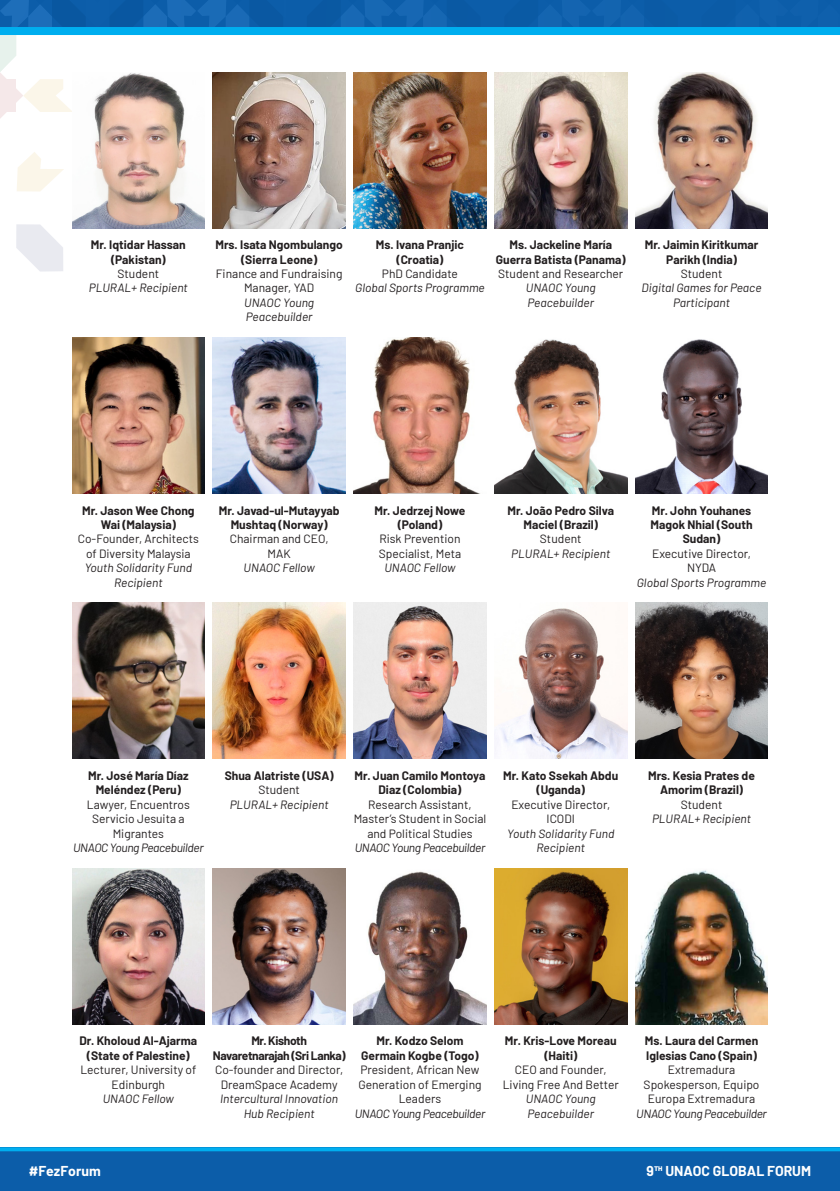
<style>
.page{position:relative;width:840px;height:1191px;background:#fff}
.page>*{position:absolute;margin:0;border:0;box-sizing:border-box;transform-origin:0 0}
.t1{font:700 14px "Barlow";color:#fff}
.t2{font:12px/14.4px "Barlow";color:#231f20;text-align:center}
.t3{font:700 12px/14.4px "Barlow";color:#231f20;text-align:center}
.t4{font:italic 12px/14.4px "Barlow";color:#231f20;text-align:center}
.t5{font:italic 12px "Barlow";letter-spacing:-.03em;color:#231f20}
.t6{font:700 12px/14.4px "Barlow";letter-spacing:-.03em;color:#231f20;text-align:center}
.s1{font-weight:700}
</style>
<div class="page">
<svg style="left:17px;top:152px;width:47px;height:39px"></svg>
<svg style="left:16px;top:224px;width:47px;height:47px"></svg>
<div style="left:0;top:1147px;width:839px;height:44px;background:#0c5da9"></div>
<svg style="left:0;top:0;width:839px;height:119px"></svg>
<div style="left:0;top:27px;width:839px;height:8px;background:#00aeef"></div>
<svg style="left:0;top:1147px;width:839px;height:4px;background:#00a7e9"></svg>
<img style="left:72px;top:72px;width:132px;height:156px">
<img style="left:635px;top:72px;width:132px;height:156px">
<img style="left:494px;top:72px;width:132px;height:156px">
<img style="left:353px;top:72px;width:133px;height:156px">
<img style="left:213px;top:72px;width:132px;height:156px">
<img style="left:72px;top:868px;width:132px;height:156px">
<img style="left:635px;top:870px;width:132px;height:154px">
<img style="left:494px;top:868px;width:132px;height:156px">
<img style="left:353px;top:871px;width:133px;height:153px">
<img style="left:213px;top:868px;width:132px;height:156px">
<img style="left:72px;top:337px;width:132px;height:156px">
<img style="left:635px;top:339px;width:132px;height:154px">
<img style="left:494px;top:339px;width:132px;height:154px">
<img style="left:353px;top:337px;width:125px;height:156px">
<img style="left:213px;top:337px;width:132px;height:156px">
<img style="left:72px;top:603px;width:132px;height:156px">
<img style="left:635px;top:603px;width:132px;height:156px">
<img style="left:494px;top:608px;width:132px;height:151px">
<img style="left:353px;top:603px;width:133px;height:156px">
<img style="left:213px;top:603px;width:132px;height:156px">
<p class="t3" style="left:91px;top:237px;width:96px">Mr. Iqtidar Hassan (Pakistan)</p>
<p class="t2" style="left:117px;top:266px;width:43px">Student</p>
<p class="t4" style="left:89px;top:280px;width:100px">PLURAL+ Recipient</p>
<p class="t3" style="left:215px;top:237px;width:129px">Mrs. Isata Ngombulango (Sierra Leone)</p>
<p class="t2" style="left:216px;top:266px;width:128px">Finance and Fundraising<br>Manager, YAD</p>
<p class="t4" style="left:244px;top:294px;width:71px;text-align:left">UNAOC Young<br>Peacebuilder</p>
<p class="t3" style="left:375px;top:237px;width:90px">Ms. Ivana Pranjic (Croatia)</p>
<p class="t2" style="left:382px;top:266px;width:77px">PhD Candidate</p>
<p class="t4" style="left:355px;top:280px;width:131px">Global Sports Programme</p>
<p class="t3" style="left:495px;top:237px;width:131px">Ms. Jackeline María<br>Guerra Batista (Panama)</p>
<p class="t2" style="left:498px;top:266px;width:126px">Student and Researcher</p>
<p class="t4" style="left:525px;top:280px;width:71px;text-align:left">UNAOC Young<br>Peacebuilder</p>
<p class="t3" style="left:644px;top:237px;width:115px">Mr. Jaimin Kiritkumar<br>Parikh (India)</p>
<p class="t2" style="left:680px;top:266px;width:43px">Student</p>
<p class="t4" style="left:641px;top:280px;width:121px">Digital Games for Peace<br>Participant</p>
<p class="t3" style="left:82px;top:502px;width:114px">Mr. Jason Wee Chong<br>Wai (Malaysia)</p>
<p class="t2" style="left:78px;top:531px;width:123px">Co-Founder, Architects of Diversity Malaysia</p>
<p class="t4" style="left:85px;top:560px;width:109px">Youth Solidarity Fund<br>Recipient</p>
<p class="t3" style="left:219px;top:502px;width:122px">Mr. Javad-ul-Mutayyab<br>Mushtaq (Norway)</p>
<p class="t2" style="left:229px;top:531px;width:100px">Chairman and CEO,</p>
<p class="t2" style="left:267px;top:545px;width:25px">MAK</p>
<p class="t4" style="left:243px;top:560px;width:73px">UNAOC Fellow</p>
<p class="t3" style="left:374px;top:502px;width:92px">Mr. Jedrzej Nowe (Poland)</p>
<p class="t2" style="left:378px;top:531px;width:84px;text-align:left">Risk Prevention<br>Specialist, Meta</p>
<p class="t4" style="left:384px;top:560px;width:73px">UNAOC Fellow</p>
<p class="t3" style="left:507px;top:502px;width:108px">Mr. João Pedro Silva<br>Maciel (Brazil)</p>
<p class="t2" style="left:539px;top:531px;width:43px">Student</p>
<p class="t4" style="left:511px;top:545px;width:100px">PLURAL+ Recipient</p>
<p class="t3" style="left:650px;top:502px;width:103px">Mr. John Youhanes<br>Magok Nhial (South<br>Sudan)</p>
<p class="t2" style="left:651px;top:545px;width:100px">Executive Director,</p>
<p class="t2" style="left:686px;top:560px;width:31px">NYDA</p>
<p class="t4" style="left:636px;top:574px;width:131px">Global Sports Programme</p>
<p class="t3" style="left:88px;top:767px;width:102px">Mr. José María Díaz<br>Meléndez (Peru)</p>
<p class="t2" style="left:87px;top:796px;width:104px">Lawyer, Encuentros<br>Servicio Jesuita a<br>Migrantes</p>
<p class="t5" style="left:73px;top:839px;width:132px">UNAOC Young Peacebuilder</p>
<p class="t3" style="left:224px;top:767px;width:110px">Shua Alatriste (USA)</p>
<p class="t2" style="left:258px;top:782px;width:43px">Student</p>
<p class="t4" style="left:229px;top:796px;width:100px">PLURAL+ Recipient</p>
<p class="t3" style="left:354px;top:767px;width:132px">Mr. Juan Camilo Montoya<br>Diaz (Colombia)</p>
<p class="t2" style="left:353px;top:796px;width:134px">Research Assistant,<br>Master’s Student in Social and Political Studies</p>
<p class="t5" style="left:354px;top:839px;width:132px">UNAOC Young Peacebuilder</p>
<p class="t3" style="left:503px;top:767px;width:116px">Mr. Kato Ssekah Abdu (Uganda)</p>
<p class="t2" style="left:511px;top:796px;width:100px">Executive Director,</p>
<p class="t2" style="left:546px;top:811px;width:30px">ICODI</p>
<p class="t4" style="left:507px;top:825px;width:109px">Youth Solidarity Fund<br>Recipient</p>
<p class="t3" style="left:647px;top:767px;width:108px">Mrs. Kesia Prates de<br>Amorim (Brazil)</p>
<p class="t2" style="left:680px;top:796px;width:43px">Student</p>
<p class="t4" style="left:651px;top:811px;width:100px">PLURAL+ Recipient</p>
<p class="t3" style="left:79px;top:1033px;width:119px">Dr. Kholoud Al-Ajarma (State of Palestine)</p>
<p class="t2" style="left:80px;top:1061px;width:117px">Lecturer, University of<br>Edinburgh</p>
<p class="t4" style="left:103px;top:1090px;width:73px">UNAOC Fellow</p>
<p class="t6" style="left:213px;top:1033px;width:134px">Mr. Kishoth<br>Navaretnarajah (Sri Lanka)</p>
<p class="t2" style="left:215px;top:1061px;width:129px">Co-founder and Director,<br>DreamSpace Academy</p>
<p class="t4" style="left:220px;top:1090px;width:119px">Intercultural Innovation<br>Hub Recipient</p>
<p class="t2" style="left:358px;top:1033px;width:125px"><span class="s1">Mr. Kodzo Selom<br>Germain Kogbe (Togo)<br></span>President, African New<br>Generation of Emerging<br>Leaders</p>
<p class="t5" style="left:354px;top:1104px;width:132px">UNAOC Young Peacebuilder</p>
<p class="t3" style="left:504px;top:1033px;width:113px">Mr. Kris-Love Moreau (Haiti)</p>
<p class="t2" style="left:514px;top:1061px;width:93px">CEO and Founder,</p>
<p class="t2" style="left:502px;top:1076px;width:117px">Living Free And Better</p>
<p class="t4" style="left:525px;top:1090px;width:71px;text-align:left">UNAOC Young<br>Peacebuilder</p>
<p class="t3" style="left:644px;top:1033px;width:115px;text-align:left">Ms. Laura del Carmen<br>Iglesias Cano (Spain)</p>
<p class="t2" style="left:643px;top:1061px;width:117px">Extremadura<br>Spokesperson, Equipo<br>Europa Extremadura</p>
<p class="t5" style="left:636px;top:1104px;width:132px">UNAOC Young Peacebuilder</p>
<p class="t1" style="left:29px;top:1160px;width:73px">#FezForum</p>
<p class="t1" style="left:646px;top:1160px;width:166px">9<sup>th</sup> UNAOC GLOBAL FORUM</p>
<p class="t1" style="left:738px;top:1160px;width:73px">#FezForum</p>
</div>
